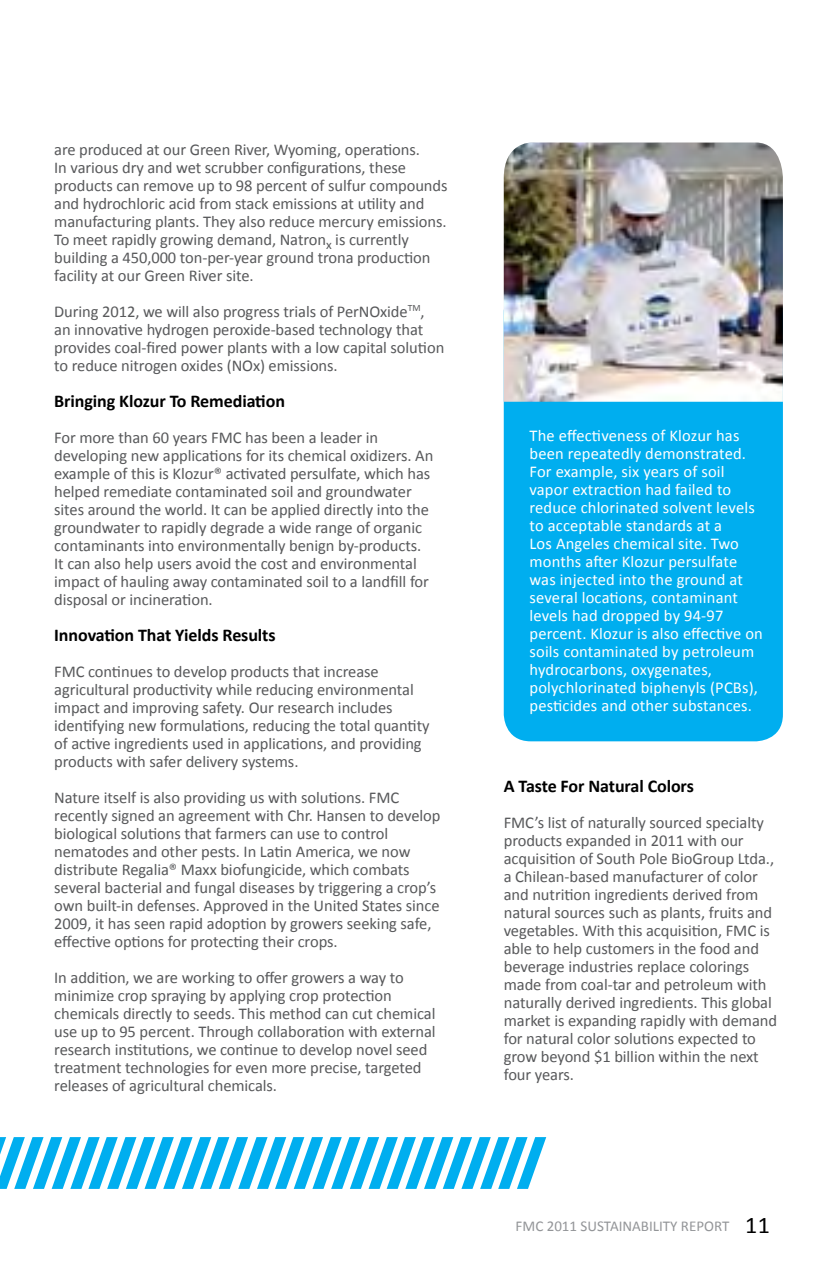
<style>
.page{position:relative;width:824px;height:1269px;background:#fff}
.page>*{position:absolute;margin:0;border:0;box-sizing:border-box;transform-origin:0 0}
.t1{font:24px "Calibri";color:#000}
.t2{font:700 18px "Calibri";letter-spacing:-.005em;color:#000}
.t3{font:16.5px/18px "Calibri";letter-spacing:-.005em;color:#58595b}
.t4{font:16.5px/18px "Calibri";letter-spacing:.01em;color:#fff}
.t5{font:15px "Calibri";color:#939598}
</style>
<div class="page">
<div style="left:503px;top:286px;width:279px;height:455px;background:#00aeef;border-radius:27px"></div>
<svg style="left:0;top:1137px;width:546px;height:52px"></svg>
<img style="left:503px;top:142px;width:279px;height:260px">
<p class="t3" style="left:54px;top:140px;width:395px">are produced at our Green River, Wyoming, operations.<br>In various dry and wet scrubber configurations, these products can remove up to 98 percent of sulfur compounds and hydrochloric acid from stack emissions at utility and manufacturing plants. They also reduce mercury emissions.<br>To meet rapidly growing demand, Natron<sub>x</sub> is currently building a 450,000 ton-per-year ground trona production facility at our Green River site.</p>
<p class="t3" style="left:54px;top:302px;width:391px">During 2012, we will also progress trials of PerNOxide<sup>TM</sup>, an innovative hydrogen peroxide-based technology that provides coal-fired power plants with a low capital solution to reduce nitrogen oxides (NOx) emissions.</p>
<p class="t2" style="left:54px;top:390px;width:232px">Bringing Klozur To Remediation</p>
<p class="t3" style="left:54px;top:428px;width:380px">For more than 60 years FMC has been a leader in developing new applications for its chemical oxidizers. An example of this is Klozur® activated persulfate, which has helped remediate contaminated soil and groundwater sites around the world. It can be applied directly into the groundwater to rapidly degrade a wide range of organic contaminants into environmentally benign by-products.<br>It can also help users avoid the cost and environmental impact of hauling away contaminated soil to a landfill for disposal or incineration.</p>
<p class="t2" style="left:54px;top:624px;width:223px">Innovation That Yields Results</p>
<p class="t3" style="left:54px;top:662px;width:377px">FMC continues to develop products that increase agricultural productivity while reducing environmental impact and improving safety. Our research includes identifying new formulations, reducing the total quantity of active ingredients used in applications, and providing products with safer delivery systems.</p>
<p class="t3" style="left:54px;top:788px;width:387px">Nature itself is also providing us with solutions. FMC recently signed an agreement with Chr. Hansen to develop biological solutions that farmers can use to control nematodes and other pests. In Latin America, we now distribute Regalia® Maxx biofungicide, which combats several bacterial and fungal diseases by triggering a crop’s own built-in defenses. Approved in the United States since 2009, it has seen rapid adoption by growers seeking safe, effective options for protecting their crops.</p>
<p class="t3" style="left:54px;top:968px;width:383px">In addition, we are working to offer growers a way to minimize crop spraying by applying crop protection chemicals directly to seeds. This method can cut chemical use up to 95 percent. Through collaboration with external research institutions, we continue to develop novel seed treatment technologies for even more precise, targeted releases of agricultural chemicals.</p>
<p class="t4" style="left:529px;top:426px;width:235px">The effectiveness of Klozur has been repeatedly demonstrated.<br>For example, six years of soil vapor extraction had failed to reduce chlorinated solvent levels to acceptable standards at a<br>Los Angeles chemical site. Two months after Klozur persulfate was injected into the ground at several locations, contaminant levels had dropped by 94-97 percent. Klozur is also effective on soils contaminated by petroleum hydrocarbons, oxygenates, polychlorinated biphenyls (PCBs), pesticides and other substances.</p>
<p class="t2" style="left:503px;top:775px;width:192px">A Taste For Natural Colors</p>
<p class="t3" style="left:503px;top:814px;width:275px">FMC’s list of naturally sourced specialty products expanded in 2011 with our acquisition of South Pole BioGroup Ltda., a Chilean-based manufacturer of color and nutrition ingredients derived from natural sources such as plants, fruits and vegetables. With this acquisition, FMC is able to help customers in the food and beverage industries replace colorings made from coal-tar and petroleum with naturally derived ingredients. This global market is expanding rapidly with demand for natural color solutions expected to grow beyond $1 billion within the next four years.</p>
<p class="t5" style="left:515px;top:1216px;width:215px">FMC 2011 SUSTAINABILITY REPORT</p>
<h1 class="t1" style="left:745px;top:1210px;width:26px">11</h1>
</div>
